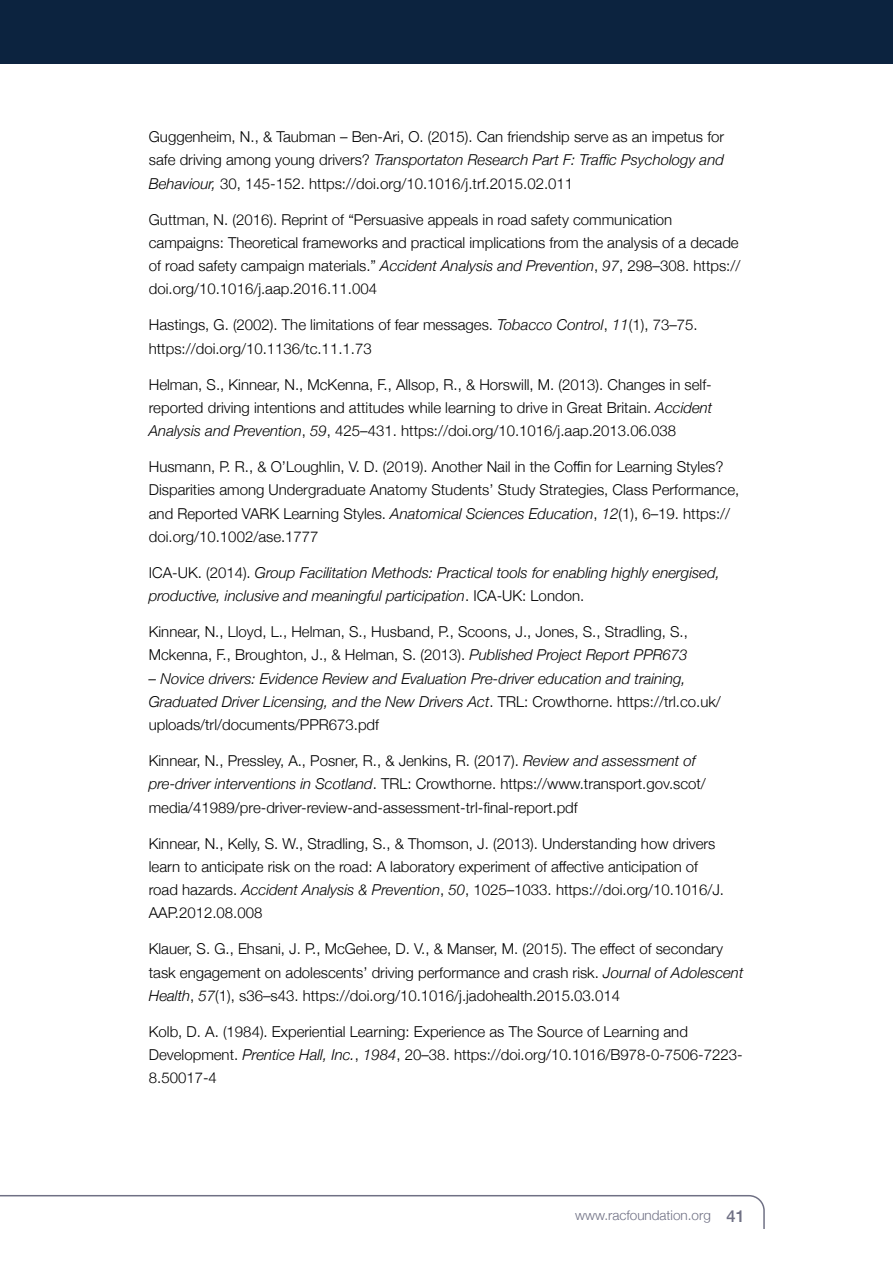
<style>
.page{position:relative;width:893px;height:1263px;background:#0c233f}
.page>*{position:absolute;margin:0;border:0;box-sizing:border-box;transform-origin:0 0}
.t1{font:300 15px/23.2px "Helvetica Neue";color:#000}
.t2{font:italic 300 15px/23.2px "Helvetica Neue";color:#000}
.t3{font:300 13.5px "Helvetica Neue";color:#6f7084}
.s1{font-style:italic}
.s2{font-style:normal}
.s3{font-weight:500;font-size:16.5px}
</style>
<div class="page">
<div style="left:0;top:65px;width:893px;height:1198px;background:#fff"></div>
<hr style="left:0;top:1195px;width:730px;height:1px;background:#6f7084">
<svg style="left:728px;top:1195px;width:37px;height:34px"></svg>
<p class="t1" style="left:149px;top:124px;width:577px;text-align:justify">Guggenheim, N., &amp; Taubman – Ben-Ari, O. (2015). Can friendship serve as an impetus for safe driving among young drivers? <span class="s1">Transportaton Research Part F: Traffic Psychology and Behaviour,</span> 30, 145-152. https://doi.org/10.1016/j.trf.2015.02.011</p>
<p class="t1" style="left:149px;top:207px;width:593px">Guttman, N. (2016). Reprint of “Persuasive appeals in road safety communication campaigns: Theoretical frameworks and practical implications from the analysis of a decade of road safety campaign materials.” <span class="s1">Accident Analysis and Prevention</span>, <span class="s1">97</span>, 298–308. https:// doi.org/10.1016/j.aap.2016.11.004</p>
<p class="t1" style="left:149px;top:312px;width:550px">Hastings, G. (2002). The limitations of fear messages. <span class="s1">Tobacco Control</span>, <span class="s1">11</span>(1), 73–75. https://doi.org/10.1136/tc.11.1.73</p>
<p class="t1" style="left:149px;top:372px;width:565px;text-align:justify">Helman, S., Kinnear, N., McKenna, F., Allsop, R., &amp; Horswill, M. (2013). Changes in self&shy;reported driving intentions and attitudes while learning to drive in Great Britain. <span class="s1">Accident Analysis and Prevention</span>, <span class="s1">59</span>, 425–431. https://doi.org/10.1016/j.aap.2013.06.038</p>
<p class="t1" style="left:149px;top:454px;width:592px">Husmann, P. R., &amp; O’Loughlin, V. D. (2019). Another Nail in the Coffin for Learning Styles?<br>Disparities among Undergraduate Anatomy Students’ Study Strategies, Class Performance, and Reported VARK Learning Styles. <span class="s1">Anatomical Sciences Education</span>, <span class="s1">12</span>(1), 6–19. https:// doi.org/10.1002/ase.1777</p>
<p class="t2" style="left:149px;top:560px;width:573px"><span class="s2">ICA-UK. (2014).</span> Group Facilitation Methods: Practical tools for enabling highly energised, productive, inclusive and meaningful participation<span class="s2">. ICA-UK: London.</span></p>
<p class="t1" style="left:149px;top:619px;width:541px">Kinnear, N., Lloyd, L., Helman, S., Husband, P., Scoons, J., Jones, S., Stradling, S.,<br>Mckenna, F., Broughton, J., &amp; Helman, S. (2013). <span class="s1">Published Project Report PPR673</span></p>
<p class="t2" style="left:149px;top:666px;width:574px">– Novice drivers: Evidence Review and Evaluation Pre-driver education and training,<br>Graduated Driver Licensing, and the New Drivers Act<span class="s2">. TRL: Crowthorne. https://trl.co.uk/ uploads/trl/documents/PPR673.pdf</span></p>
<p class="t1" style="left:149px;top:748px;width:559px">Kinnear, N., Pressley, A., Posner, R., &amp; Jenkins, R. (2017). <span class="s1">Review and assessment of pre-driver interventions in Scotland</span>. TRL: Crowthorne. https://www.transport.gov.scot/ media/41989/pre-driver-review-and-assessment-trl-final-report.pdf</p>
<p class="t1" style="left:149px;top:831px;width:577px">Kinnear, N., Kelly, S. W., Stradling, S., &amp; Thomson, J. (2013). Understanding how drivers learn to anticipate risk on the road: A laboratory experiment of affective anticipation of road hazards. <span class="s1">Accident Analysis &amp; Prevention</span>, <span class="s1">50</span>, 1025–1033. https://doi.org/10.1016/J.<br>AAP.2012.08.008</p>
<p class="t1" style="left:149px;top:936px;width:596px">Klauer, S. G., Ehsani, J. P., McGehee, D. V., &amp; Manser, M. (2015). The effect of secondary task engagement on adolescents’ driving performance and crash risk. <span class="s1">Journal of Adolescent<br>Health</span>, <span class="s1">57</span>(1), s36–s43. https://doi.org/10.1016/j.jadohealth.2015.03.014</p>
<p class="t1" style="left:149px;top:1019px;width:595px">Kolb, D. A. (1984). Experiential Learning: Experience as The Source of Learning and<br>Development. <span class="s1">Prentice Hall, Inc.</span>, <span class="s1">1984</span>, 20–38. https://doi.org/10.1016/B978-0-7506-7223-<br>8.50017-4</p>
<p class="t3" style="left:575px;top:1204px;width:171px">www.racfoundation.org <span class="s3">41</span></p>
</div>
